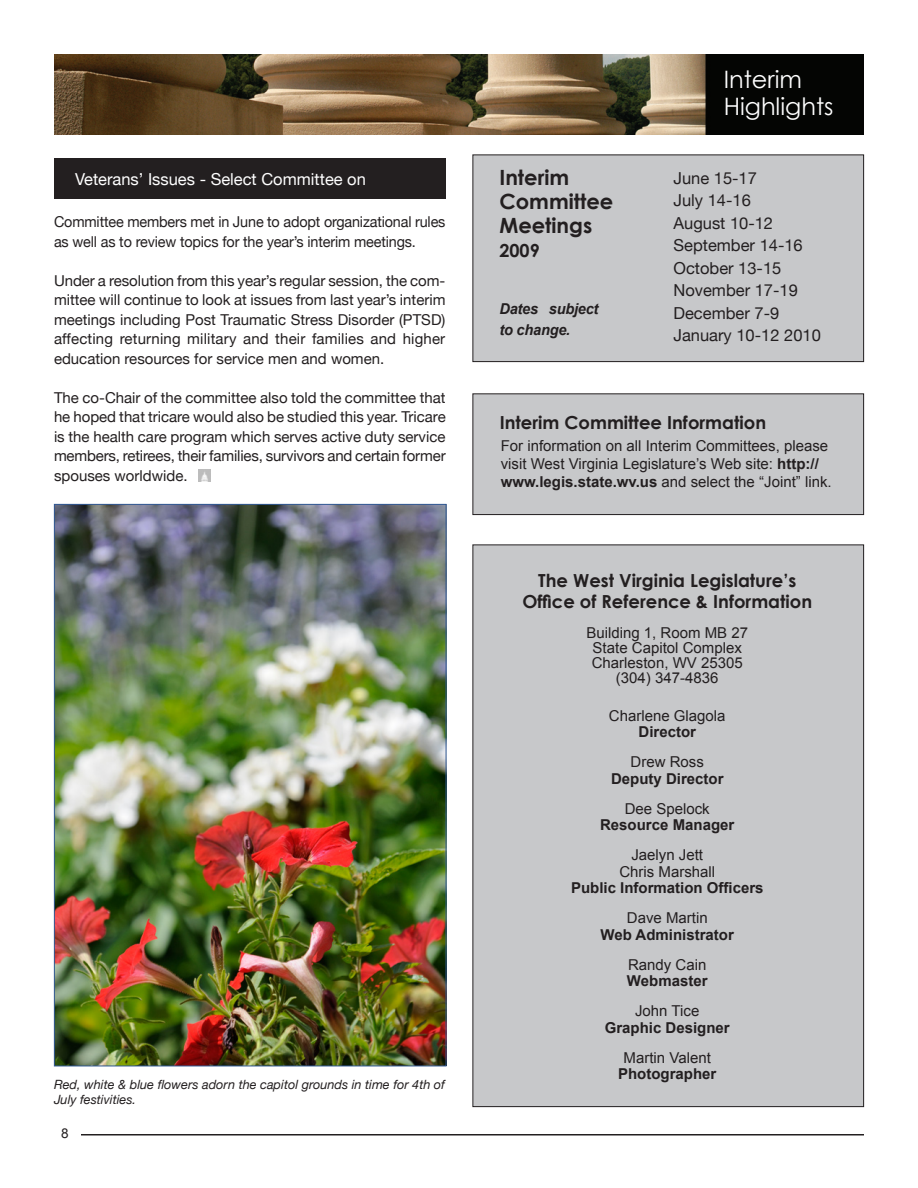
<style>
.page{position:relative;width:918px;height:1188px;background:#fff}
.page>*{position:absolute;margin:0;border:0;box-sizing:border-box;transform-origin:0 0}
.t1{font:24px/27px "Century Gothic";color:#fff}
.t2{font:700 21px/24px "Century Gothic";color:#231f20}
.t3{font:700 18px/21px "Century Gothic";color:#231f20;text-align:center}
.t4{font:16.5px/22.5px "Helvetica Neue";color:#231f20}
.t5{font:16.5px "Helvetica Neue";color:#fff}
.t6{font:15px/19.5px "Helvetica Neue";letter-spacing:-.01em;color:#231f20;text-align:justify}
.t7{font:15px/15px "Arial";color:#231f20;text-align:center}
.t8{font:700 15px "Arial";color:#231f20}
.t9{font:15px/19.5px "Helvetica Neue";letter-spacing:-.01em;color:#231f20;scale:.96 1}
.t10{font:italic 700 15px/21px "Arial";letter-spacing:-.015em;color:#231f20}
.t11{font:13.5px "Arial";color:#231f20}
.t12{font:italic 12.75px/15.8px "Helvetica Neue";color:#231f20}
.s1{font-weight:700}
</style>
<div class="page">
<hr style="left:81px;top:1134px;width:783px;height:2px;background:#231f20">
<img style="left:54px;top:54px;width:810px;height:81px">
<div style="left:54px;top:158px;width:392px;height:41px;background:#231f20"></div>
<div style="left:473px;top:545px;width:391px;height:562px;background:#c7c8ca"></div>
<svg style="left:198px;top:470px;width:13px;height:12px"></svg>
<div style="left:473px;top:394px;width:391px;height:121px;background:#c7c8ca"></div>
<div style="left:472px;top:393px;width:392px;height:122px;border:1px solid #231f20"></div>
<div style="left:473px;top:155px;width:391px;height:207px;background:#c7c8ca"></div>
<div style="left:472px;top:155px;width:392px;height:207px;border:1px solid #231f20"></div>
<img style="left:56px;top:506px;width:388px;height:558px">
<p class="t5" style="left:75px;top:169px;width:292px">Veterans’ Issues - Select Committee on</p>
<p class="t9" style="left:54px;top:212px;width:409px">Committee members met in June to adopt organizational rules as well as to review topics for the year’s interim meetings.</p>
<p class="t6" style="left:54px;top:270px;width:393px">Under a resolution from this year’s regular session, the com&shy;mittee will continue to look at issues from last year’s interim meetings including Post Traumatic Stress Disorder (PTSD) affecting returning military and their families and higher education resources for service men and women.</p>
<p class="t6" style="left:54px;top:387px;width:393px">The co-Chair of the committee also told the committee that he hoped that tricare would also be studied this year. Tricare is the health care program which serves active duty service members, retirees, their families, survivors and certain former spouses worldwide.</p>
<p class="t12" style="left:54px;top:1076px;width:393px">Red, white &amp; blue flowers adorn the capitol grounds in time for 4th of<br>July festivities.</p>
<p class="t11" style="left:61px;top:1125px;width:9px">8</p>
<h2 class="t2" style="left:500px;top:165px;width:115px">Interim<br>Committee<br>Meetings</h2>
<p class="t3" style="left:500px;top:240px;width:42px">2009</p>
<p class="t10" style="left:500px;top:299px;width:100px">Dates subject to change.</p>
<h1 class="t1" style="left:724px;top:65px;width:111px">Interim<br>Highlights</h1>
<p class="t4" style="left:674px;top:166px;width:149px">June 15-17<br>July 14-16<br>August 10-12<br>September 14-16<br>October 13-15<br>November 17-19<br>December 7-9<br>January 10-12 2010</p>
<p class="t3" style="left:500px;top:411px;width:268px">Interim Committee Information</p>
<p class="t7" style="left:501px;top:436px;width:332px;line-height:18px;text-align:left">For information on all Interim Committees, please visit West Virginia Legislature’s Web site: <span class="s1">http:// www.legis.state.wv.us</span> and select the “Joint” link.</p>
<p class="t3" style="left:522px;top:570px;width:291px">The West Virginia Legislature’s<br>Office of Reference &amp; Information</p>
<p class="t7" style="left:586px;top:626px;width:163px">Building 1, Room MB 27<br>State Capitol Complex<br>Charleston, WV 25305 (304) 347-4836</p>
<p class="t7" style="left:609px;top:708px;width:118px">Charlene Glagola</p>
<p class="t8" style="left:639px;top:722px;width:59px">Director</p>
<p class="t7" style="left:631px;top:755px;width:75px">Drew Ross</p>
<p class="t8" style="left:611px;top:769px;width:114px">Deputy Director</p>
<p class="t7" style="left:625px;top:801px;width:87px">Dee Spelock</p>
<p class="t8" style="left:600px;top:815px;width:136px">Resource Manager</p>
<p class="t7" style="left:619px;top:847px;width:97px;line-height:16.5px">Jaelyn Jett<br>Chris Marshall</p>
<p class="t8" style="left:571px;top:878px;width:194px">Public Information Officers</p>
<p class="t7" style="left:627px;top:911px;width:82px">Dave Martin</p>
<p class="t8" style="left:601px;top:925px;width:135px">Web Administrator</p>
<p class="t7" style="left:628px;top:957px;width:80px">Randy Cain</p>
<p class="t8" style="left:627px;top:971px;width:82px">Webmaster</p>
<p class="t7" style="left:635px;top:1004px;width:66px">John Tice</p>
<p class="t8" style="left:605px;top:1018px;width:127px">Graphic Designer</p>
<p class="t7" style="left:624px;top:1050px;width:89px">Martin Valent</p>
<p class="t8" style="left:618px;top:1064px;width:100px">Photographer</p>
</div>
